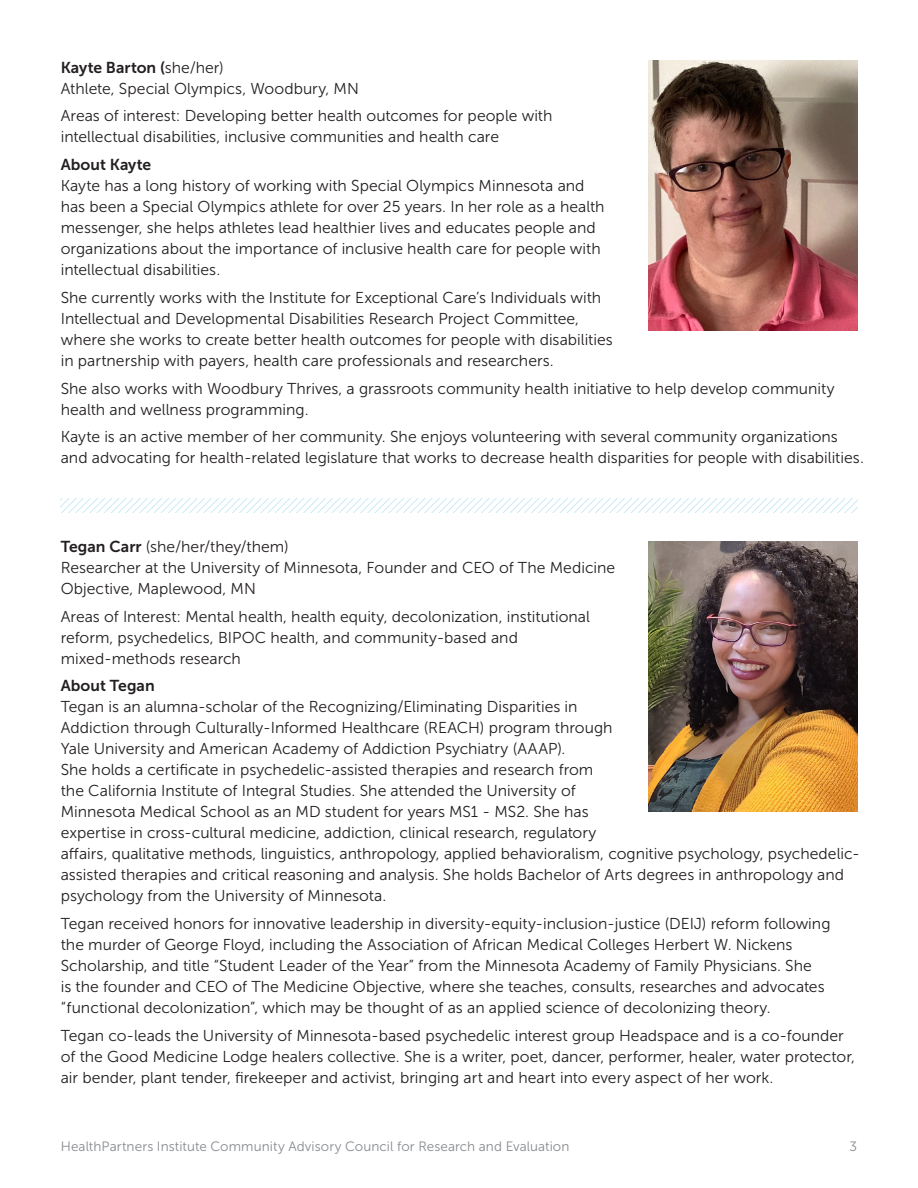
<style>
.page{position:relative;width:918px;height:1188px;background:#fff}
.page>*{position:absolute;margin:0;border:0;box-sizing:border-box;transform-origin:0 0}
.t1{font:15.75px/21px "Museo Sans 300";color:#231f20}
.t2{font:15.75px "Museo Sans 700";letter-spacing:.005em;color:#231f20}
.t3{font:13.5px "Museo Sans 300";letter-spacing:.005em;color:#878a8f}
.s1{font-family:"Museo Sans 300"}
.s2{font-family:"Museo Sans 700"}
</style>
<div class="page">
<img style="left:648px;top:542px;width:209px;height:270px">
<img style="left:648px;top:61px;width:209px;height:270px">
<svg style="left:61px;top:499px;width:796px;height:13px"></svg>
<p class="t2" style="left:61px;top:58px;width:165px">Kayte Barton (<span class="s1">she/her)</span></p>
<p class="t1" style="left:61px;top:78px;width:300px">Athlete, Special Olympics, Woodbury, MN</p>
<p class="t1" style="left:61px;top:106px;width:493px">Areas of interest: Developing better health outcomes for people with intellectual disabilities, inclusive communities and health care</p>
<p class="t2" style="left:61px;top:156px;width:92px">About Kayte</p>
<p class="t1" style="left:61px;top:175px;width:545px">Kayte has a long history of working with Special Olympics Minnesota and has been a Special Olympics athlete for over 25 years. In her role as a health messenger, she helps athletes lead healthier lives and educates people and organizations about the importance of inclusive health care for people with intellectual disabilities.</p>
<p class="t1" style="left:61px;top:287px;width:554px">She currently works with the Institute for Exceptional Care’s Individuals with Intellectual and Developmental Disabilities Research Project Committee, where she works to create better health outcomes for people with disabilities in partnership with payers, health care professionals and researchers.</p>
<p class="t1" style="left:61px;top:378px;width:775px">She also works with Woodbury Thrives, a grassroots community health initiative to help develop community health and wellness programming.</p>
<p class="t1" style="left:61px;top:427px;width:805px">Kayte is an active member of her community. She enjoys volunteering with several community organizations and advocating for health-related legislature that works to decrease health disparities for people with disabilities.</p>
<p class="t1" style="left:61px;top:536px;width:229px"><span class="s2">Tegan Carr</span> (she/her/they/them)</p>
<p class="t1" style="left:61px;top:557px;width:556px">Researcher at the University of Minnesota, Founder and CEO of The Medicine<br>Objective, Maplewood, MN</p>
<p class="t1" style="left:61px;top:606px;width:531px">Areas of Interest: Mental health, health equity, decolonization, institutional reform, psychedelics, BIPOC health, and community-based and mixed-methods research</p>
<p class="t2" style="left:61px;top:677px;width:95px">About Tegan</p>
<p class="t1" style="left:61px;top:697px;width:801px">Tegan is an alumna-scholar of the Recognizing/Eliminating Disparities in<br>Addiction through Culturally-Informed Healthcare (REACH) program through<br>Yale University and American Academy of Addiction Psychiatry (AAAP).<br>She holds a certificate in psychedelic-assisted therapies and research from<br>the California Institute of Integral Studies. She attended the University of<br>Minnesota Medical School as an MD student for years MS1 - MS2. She has<br>expertise in cross-cultural medicine, addiction, clinical research, regulatory<br>affairs, qualitative methods, linguistics, anthropology, applied behavioralism, cognitive psychology, psychedelic&shy;assisted therapies and critical reasoning and analysis. She holds Bachelor of Arts degrees in anthropology and psychology from the University of Minnesota.</p>
<p class="t1" style="left:61px;top:913px;width:771px">Tegan received honors for innovative leadership in diversity-equity-inclusion-justice (DEIJ) reform following the murder of George Floyd, including the Association of African Medical Colleges Herbert W. Nickens Scholarship, and title “Student Leader of the Year” from the Minnesota Academy of Family Physicians. She<br>is the founder and CEO of The Medicine Objective, where she teaches, consults, researches and advocates “functional decolonization”, which may be thought of as an applied science of decolonizing theory.</p>
<p class="t1" style="left:61px;top:1025px;width:796px">Tegan co-leads the University of Minnesota-based psychedelic interest group Headspace and is a co-founder of the Good Medicine Lodge healers collective. She is a writer, poet, dancer, performer, healer, water protector, air bender, plant tender, firekeeper and activist, bringing art and heart into every aspect of her work.</p>
<p class="t3" style="left:61px;top:1139px;width:510px">HealthPartners Institute Community Advisory Council for Research and Evaluation</p>
<p class="t3" style="left:850px;top:1139px;width:9px">3</p>
</div>
